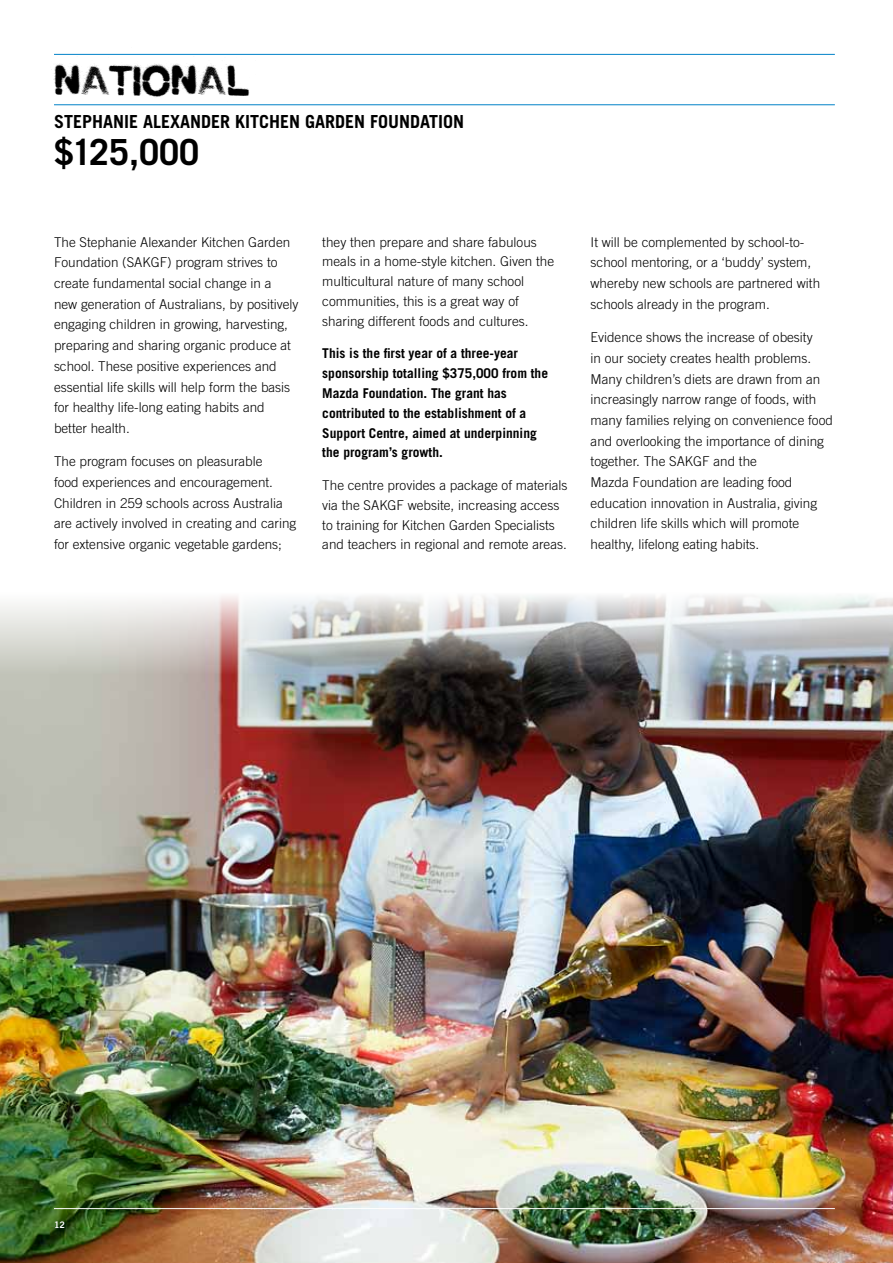
<style>
.page{position:relative;width:893px;height:1263px;background:#fff}
.page>*{position:absolute;margin:0;border:0;box-sizing:border-box;transform-origin:0 0}
.t1{font:46.5px "cityburn";color:#000}
.t2{font:700 36px "Trade Gothic";color:#000}
.t3{font:700 18px "Trade Gothic";color:#000}
.t4{font:300 13.5px/20.7px "Trade Gothic";color:#000}
.t5{font:700 13.5px/19.8px "Trade Gothic";color:#000}
.t6{font:9px "Trade Gothic Bold Two";color:#fff}
</style>
<div class="page">
<hr style="left:54px;top:54px;width:781px;height:1px;background:#0082c8">
<hr style="left:54px;top:104px;width:781px;height:1px;background:#0082c8">
<img style="left:0;top:719px;width:893px;height:544px">
<hr style="left:54px;top:1208px;width:781px;height:1px;background:#fff">
<img style="left:0;top:596px;width:893px;height:123px">
<h1 class="t1" style="left:54px;top:52px;width:27px">NATIONA</h1>
<h1 class="t1" style="left:226px;top:52px;width:25px">L</h1>
<h3 class="t3" style="left:54px;top:110px;width:412px">Stephanie Alexander Kitchen Garden Fou ndatio n</h3>
<h2 class="t2" style="left:54px;top:130px;width:147px">$125,000</h2>
<p class="t4" style="left:54px;top:231px;width:246px">The Stephanie Alexander Kitchen Garden Foundation (SAKGF) program strives to create fundamental social change in a<br>new generation of Australians, by positively engaging children in growing, harvesting, preparing and sharing organic produce at school. These positive experiences and essential life skills will help form the basis for healthy life-long eating habits and better health.</p>
<p class="t4" style="left:54px;top:451px;width:244px">The program focuses on pleasurable<br>food experiences and encouragement.<br>Children in 259 schools across Australia are actively involved in creating and caring for extensive organic vegetable gardens;</p>
<p class="t4" style="left:322px;top:232px;width:233px;line-height:19.8px">they then prepare and share fabulous meals in a home-style kitchen. Given the multicultural nature of many school communities, this is a great way of sharing different foods and cultures.</p>
<p class="t5" style="left:322px;top:343px;width:227px">This is the first year of a three-year sponsorship totalling $375,000 from the Mazda Foundation. The grant has contributed to the establishment of a Support Centre, aimed at underpinning the program’s growth.</p>
<p class="t4" style="left:322px;top:475px;width:247px;line-height:19.8px">The centre provides a package of materials via the SAKGF website, increasing access to training for Kitchen Garden Specialists and teachers in regional and remote areas.</p>
<p class="t4" style="left:591px;top:231px;width:231px">It will be complemented by school-to&shy;school mentoring, or a ‘buddy’ system, whereby new schools are partnered with schools already in the program.</p>
<p class="t4" style="left:591px;top:327px;width:244px">Evidence shows the increase of obesity<br>in our society creates health problems.<br>Many children’s diets are drawn from an increasingly narrow range of foods, with many families relying on convenience food and overlooking the importance of dining together. The SAKGF and the<br>Mazda Foundation are leading food education innovation in Australia, giving children life skills which will promote healthy, lifelong eating habits.</p>
<p class="t6" style="left:54px;top:1219px;width:12px">12</p>
</div>
